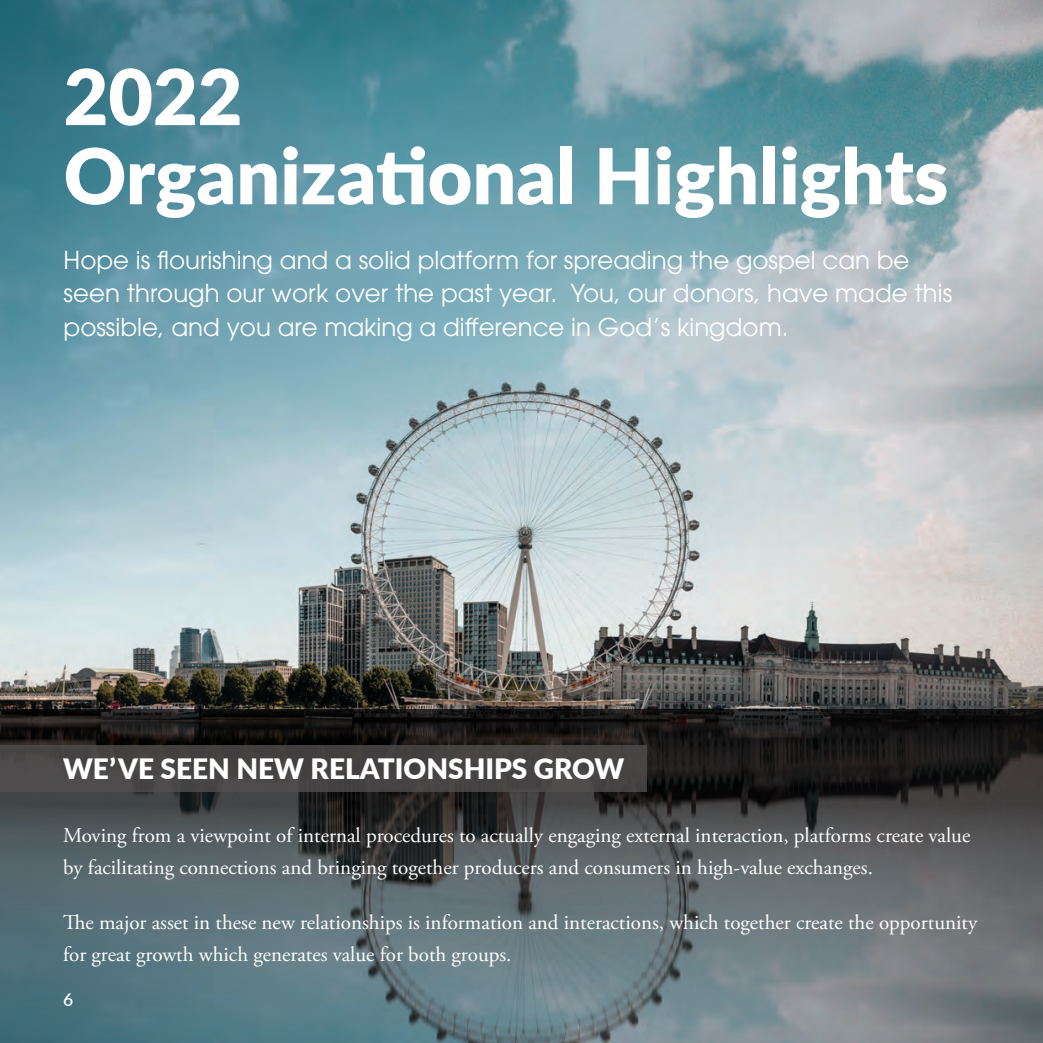
<style>
.page{position:relative;width:1043px;height:1043px;background:#fff}
.page>*{position:absolute;margin:0;border:0;box-sizing:border-box;transform-origin:0 0}
.No_Spacing{font:900 77px/79.1px "Lato";color:#fff}
.No_Spacing-2{font:900 28px "Lato";color:#fff}
.Paragraph{font:24.5px/33.2px "ITC Avant Garde Pro";color:#fff}
.No_Spacing-3{font:21px/31.5px "Adobe Garamond Pro";color:#fff}
.t1{font:600 17.5px "Lato";color:#fff}
</style>
<div class="page">
<img style="left:0;top:0;width:1042px;height:709px">
<svg style="left:0;top:709px;width:1042px;height:333px;background:#4f585c"></svg>
<p class="No_Spacing" style="left:64px;top:54px;width:885px">2022<br>Organizational Highlights</p>
<p class="Paragraph" style="left:64px;top:243px;width:889px">Hope is flourishing and a solid platform for spreading the gospel can be seen through our work over the past year. You, our donors, have made this possible, and you are making a difference in God’s kingdom.</p>
<p class="No_Spacing-2" style="left:63px;top:747px;width:562px">WE’VE SEEN NEW RELATIONSHIPS GROW</p>
<p class="No_Spacing-3" style="left:63px;top:820px;width:908px">Moving from a viewpoint of internal procedures to actually engaging external interaction, platforms create value by facilitating connections and bringing together producers and consumers in high-value exchanges.</p>
<p class="No_Spacing-3" style="left:63px;top:907px;width:915px">The major asset in these new relationships is information and interactions, which together create the opportunity for great growth which generates value for both groups.</p>
<p class="t1" style="left:63px;top:986px;width:12px">6</p>
</div>
